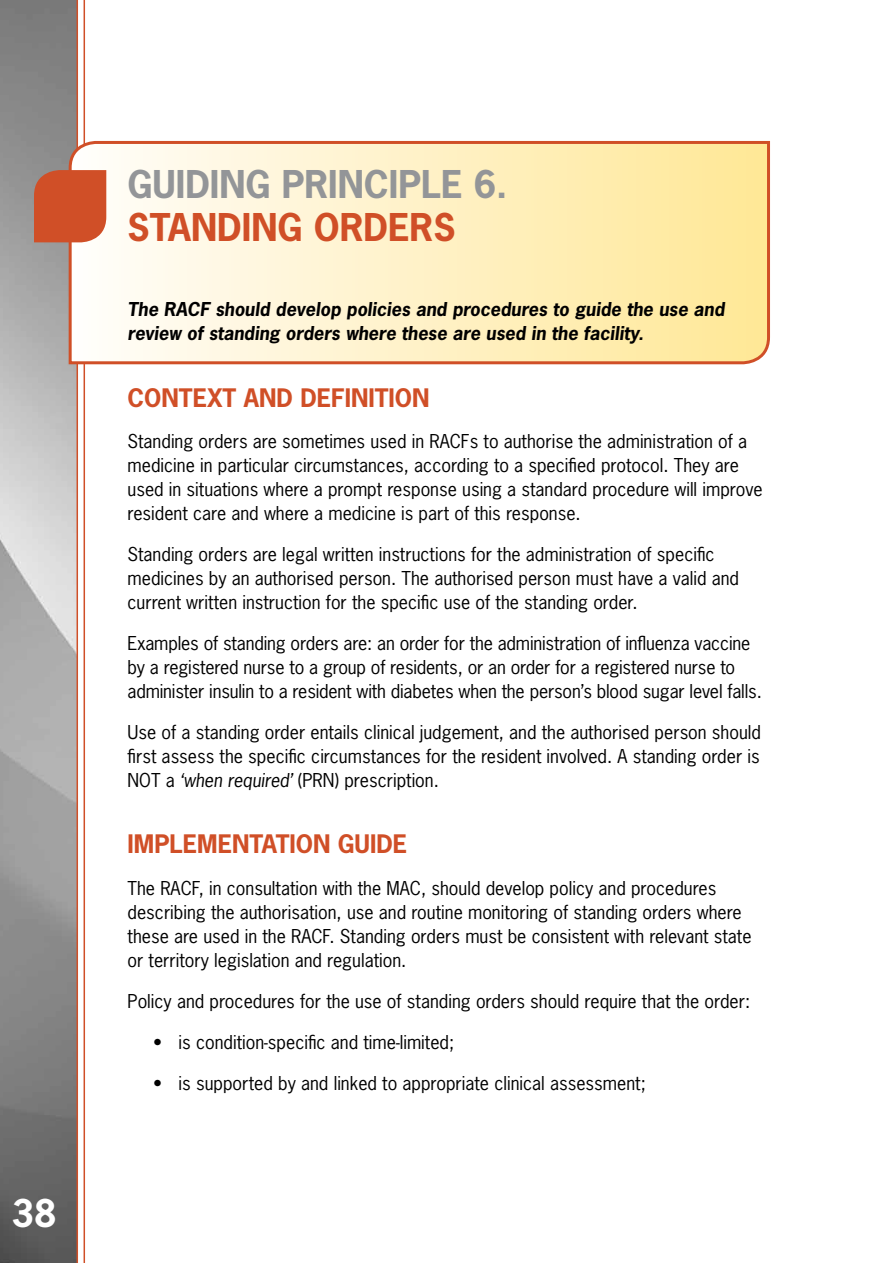
<style>
.page{position:relative;width:893px;height:1263px;background:#fff}
.page>*{position:absolute;margin:0;border:0;box-sizing:border-box;transform-origin:0 0}
.t1{font:700 36px/43.2px "News Gothic Std";color:#939598}
.t2{font:700 36px "News Gothic Std";color:#fff}
.t3{font:700 24px "News Gothic Std";color:#d04f27}
.Body{font:18px/24px "News Gothic Std";color:#000}
.Ital_intro_text{font:italic 700 18px/24px "News Gothic Std";color:#000}
.s1{color:#d04f27}
.s2{font-style:italic}
</style>
<div class="page">
<img style="left:0;top:0;width:77px;height:1263px">
<hr style="left:77px;top:0;width:1px;height:1263px;background:#d04f27">
<hr style="left:84px;top:0;width:1px;height:1263px;background:#d04f27">
<svg style="left:67px;top:139px;width:703px;height:227px;background:#fdecc2"></svg>
<div style="left:34px;top:170px;width:72px;height:72px;background:#d04f27"></div>
<h1 class="t2" style="left:12px;top:1189px;width:46px">38</h1>
<h1 class="t1" style="left:128px;top:162px;width:381px">GUIDING PRINCIPLE 6.<br><span class="s1">STANDING ORDERS</span></h1>
<p class="Ital_intro_text" style="left:128px;top:298px;width:598px">The RACF should develop policies and procedures to guide the use and review of standing orders where these are used in the facility.</p>
<h2 class="t3" style="left:128px;top:382px;width:304px">CONTEXT AND DEFINITION</h2>
<p class="Body" style="left:128px;top:429px;width:637px">Standing orders are sometimes used in RACFs to authorise the administration of a medicine in particular circumstances, according to a specified protocol. They are used in situations where a prompt response using a standard procedure will improve resident care and where a medicine is part of this response.</p>
<p class="Body" style="left:128px;top:542px;width:613px">Standing orders are legal written instructions for the administration of specific medicines by an authorised person. The authorised person must have a valid and current written instruction for the specific use of the standing order.</p>
<p class="Body" style="left:128px;top:631px;width:636px">Examples of standing orders are: an order for the administration of influenza vaccine by a registered nurse to a group of residents, or an order for a registered nurse to administer insulin to a resident with diabetes when the person’s blood sugar level falls.</p>
<p class="Body" style="left:128px;top:720px;width:635px;text-align:justify">Use of a standing order entails clinical judgement, and the authorised person should first assess the specific circumstances for the resident involved. A standing order is NOT a <span class="s2">‘when required’</span> (PRN) prescription.</p>
<h2 class="t3" style="left:128px;top:828px;width:281px">IMPLEMENTATION GUIDE</h2>
<p class="Body" style="left:128px;top:875px;width:625px">The RACF, in consultation with the MAC, should develop policy and procedures describing the authorisation, use and routine monitoring of standing orders where these are used in the RACF. Standing orders must be consistent with relevant state or territory legislation and regulation.</p>
<p class="Body" style="left:128px;top:988px;width:624px">Policy and procedures for the use of standing orders should require that the order:</p>
<p class="Body" style="left:153px;top:1029px;width:303px">• is condition-specific and time-limited;</p>
<p class="Body" style="left:153px;top:1070px;width:494px">• is supported by and linked to appropriate clinical assessment;</p>
</div>
